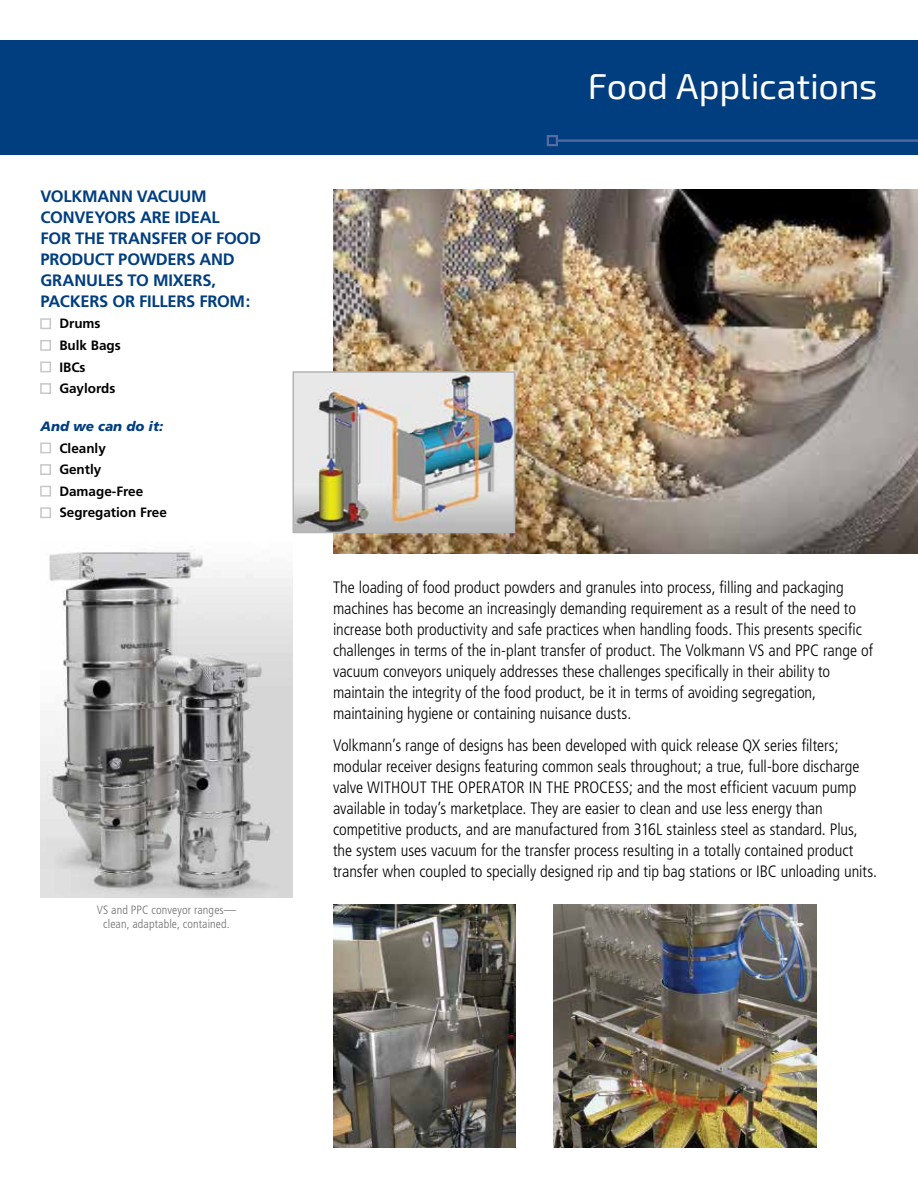
<style>
.page{position:relative;width:918px;height:1188px;background:#fff}
.page>*{position:absolute;margin:0;border:0;box-sizing:border-box;transform-origin:0 0}
.t1{font:36px "Exo 2.0";letter-spacing:-.005em;color:#fff}
.t2{font:300 condensed 16.5px/21px "Frutiger";letter-spacing:-.005em;color:#000}
.t3{font:700 16.5px/21px "Frutiger";letter-spacing:-.015em;color:#003e80}
.t4{font:700 13.5px "Frutiger";color:#000}
.t5{font:italic 900 13.5px "Frutiger";color:#003e80}
.t6{font:300 condensed 12px/14.4px "Frutiger";letter-spacing:.01em;color:#6d6e71;text-align:center}
.s1{color:#c7c8ca}
</style>
<div class="page">
<div style="left:0;top:40px;width:918px;height:115px;background:#003e80"></div>
<hr style="left:557px;top:140px;width:361px;height:2px;background:#546ba1">
<div style="left:547px;top:135px;width:11px;height:11px;border:2px solid #546ba1"></div>
<img style="left:333px;top:189px;width:585px;height:365px">
<img style="left:40px;top:552px;width:252px;height:346px">
<img style="left:295px;top:374px;width:217px;height:156px">
<div style="left:292px;top:371px;width:223px;height:162px;border:2px solid #b1b4b6"></div>
<img style="left:333px;top:904px;width:182px;height:244px">
<img style="left:554px;top:904px;width:263px;height:244px">
<p class="t3" style="left:40px;top:185px;width:222px">VOLKMANN VACUUM<br>CONVEYORS ARE IDEAL<br>FOR THE TRANSFER OF FOOD<br>PRODUCT POWDERS AND<br>GRANULES TO MIXERS,<br>PACKERS OR FILLERS FROM:</p>
<p class="t4" style="left:40px;top:316px;width:62px"><span class="s1">■</span> Drums</p>
<p class="t4" style="left:40px;top:337px;width:82px"><span class="s1">■</span> Bulk Bags</p>
<p class="t4" style="left:40px;top:359px;width:47px"><span class="s1">■</span> IBCs</p>
<p class="t4" style="left:40px;top:381px;width:76px"><span class="s1">■</span> Gaylords</p>
<p class="t5" style="left:41px;top:418px;width:124px">And we can do it:</p>
<p class="t4" style="left:40px;top:440px;width:67px"><span class="s1">■</span> Cleanly</p>
<p class="t4" style="left:40px;top:462px;width:62px"><span class="s1">■</span> Gently</p>
<p class="t4" style="left:40px;top:483px;width:104px"><span class="s1">■</span> Damage-Free</p>
<p class="t4" style="left:40px;top:505px;width:128px"><span class="s1">■</span> Segregation Free</p>
<p class="t6" style="left:97px;top:902px;width:141px">VS and PPC conveyor ranges— clean, adaptable, contained.</p>
<h1 class="t1" style="left:588px;top:66px;width:291px">Food Applications</h1>
<p class="t2" style="left:333px;top:577px;width:541px">The loading of food product powders and granules into process, filling and packaging machines has become an increasingly demanding requirement as a result of the need to increase both productivity and safe practices when handling foods. This presents specific challenges in terms of the in-plant transfer of product. The Volkmann VS and PPC range of vacuum conveyors uniquely addresses these challenges specifically in their ability to maintain the integrity of the food product, be it in terms of avoiding segregation, maintaining hygiene or containing nuisance dusts.</p>
<p class="t2" style="left:333px;top:735px;width:546px">Volkmann’s range of designs has been developed with quick release QX series filters; modular receiver designs featuring common seals throughout; a true, full-bore discharge valve WITHOUT THE OPERATOR IN THE PROCESS; and the most efficient vacuum pump available in today’s marketplace. They are easier to clean and use less energy than competitive products, and are manufactured from 316L stainless steel as standard. Plus, the system uses vacuum for the transfer process resulting in a totally contained product transfer when coupled to specially designed rip and tip bag stations or IBC unloading units.</p>
</div>
